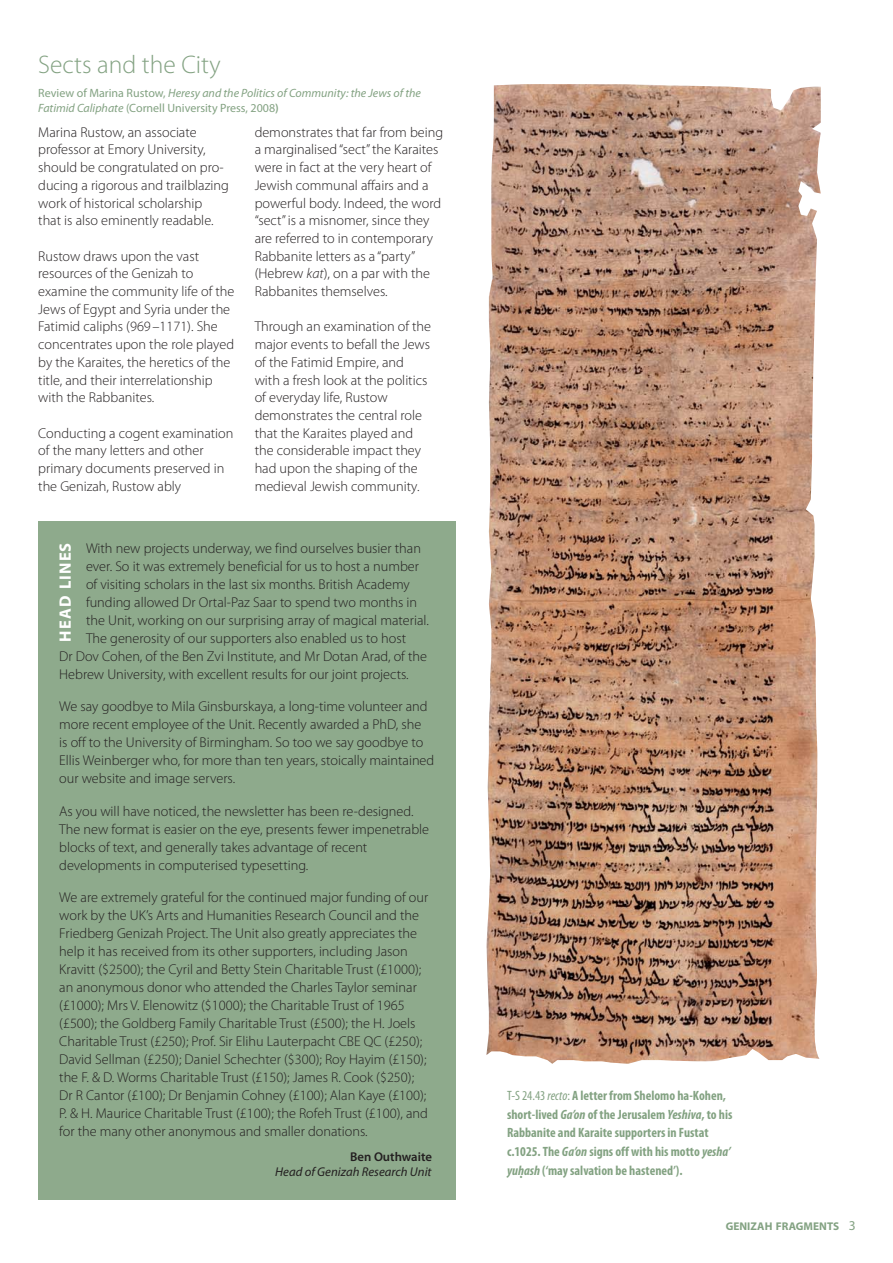
<style>
.page{position:relative;width:893px;height:1263px;background:#fff}
.page>*{position:absolute;margin:0;border:0;box-sizing:border-box;transform-origin:0 0}
.t1{font:300 25.5px "Myriad Pro";color:#83a282}
.t2{font:700 16.5px "Myriad Pro";letter-spacing:.07em;color:#fff}
.t3{font:300 14.25px/17.7px "Myriad Pro";color:#231f20}
.t4{font:700 condensed 13.5px/18.8px "Myriad Pro";color:#83a282}
.t5{font:italic 12.75px "Myriad Pro";color:#231f20}
.t6{font:600 12.75px "Myriad Pro";color:#231f20}
.t7{font:italic 12px/15px "Myriad Pro";color:#83a282}
.t8{font:700 11.25px "Myriad Pro";letter-spacing:.005em;color:#83a282}
.s1{font-style:normal}
.s2{font-weight:600;font-style:normal}
.s3{font-style:italic}
.s4{font-weight:400}
.s5{font-weight:400;font-style:italic}
.s6{font-weight:400;font-size:13.5px}
</style>
<div class="page">
<div style="left:38px;top:521px;width:418px;height:678px;background:#8eaa8c"></div>
<img style="left:486px;top:84px;width:335px;height:980px">
<h1 class="t1" style="left:38px;top:55px;width:184px">Sects and the City</h1>
<p class="t7" style="left:38px;top:85px;width:384px"><span class="s1">Review of Marina Rustow,</span> Heresy and the Politics of Community: the Jews of the<br>Fatimid Caliphate <span class="s1">(Cornell University Press, 2008</span><span class="s2">)</span></p>
<p class="t3" style="left:38px;top:124px;width:192px">Marina Rustow, an associate professor at Emory University, should be congratulated on pro - duc ing a rigorous and trailblazing work of historical scholarship that is also eminently readable.</p>
<p class="t3" style="left:38px;top:248px;width:198px">Rustow draws upon the vast resources of the Genizah to examine the community life of the<br>Jews of Egypt and Syria under the<br>Fatimid caliphs (969–1171). She concentrates upon the role played by the Karaites, the heretics of the title, and their interrelationship with the Rabbanites.</p>
<p class="t3" style="left:38px;top:425px;width:197px">Conducting a cogent examination of the many letters and other primary documents preserved in the Genizah, Rustow ably</p>
<p class="t3" style="left:255px;top:124px;width:190px">demonstrates that far from being a marginalised “sect” the Karaites were in fact at the very heart of<br>Jewish communal affairs and a powerful body. Indeed, the word “sect” is a misnomer, since they are referred to in contemporary<br>Rabbanite letters as a “party” (Hebrew <span class="s3">kat</span>), on a par with the<br>Rabbanites themselves.</p>
<p class="t3" style="left:255px;top:319px;width:178px">Through an examination of the major events to befall the Jews of the Fatimid Empire, and with a fresh look at the politics of everyday life, Rustow demonstrates the central role that the Karaites played and the considerable impact they had upon the shaping of the medieval Jewish community.</p>
<p class="t3" style="left:86px;top:540px;width:336px">With new projects underway, we find ourselves busier than</p>
<p class="t3" style="left:86px;top:558px;width:334px">ever. So it was extremely beneficial for us to host a number</p>
<p class="t3" style="left:86px;top:576px;width:325px">of visiting scholars in the last six months. British Academy</p>
<p class="t3" style="left:86px;top:594px;width:333px">funding allowed Dr Ortal-Paz Saar to spend two months in</p>
<p class="t3" style="left:86px;top:612px;width:344px">the Unit, working on our surprising array of magical material.</p>
<p class="t3" style="left:86px;top:630px;width:322px">The generosity of our supporters also enabled us to host</p>
<p class="t3" style="left:59px;top:648px;width:369px">Dr Dov Cohen, of the Ben Zvi Institute, and Mr Dotan Arad, of the</p>
<p class="t3" style="left:59px;top:666px;width:351px">Hebrew University, with excellent results for our joint projects.</p>
<p class="t3" style="left:59px;top:699px;width:377px">We say goodbye to Mila Ginsburskaya, a long-time volunteer and more recent employee of the Unit. Recently awarded a PhD, she<br>is off to the University of Birmingham. So too we say goodbye to Ellis Weinberger who, for more than ten years, stoically maintained our website and image servers.</p>
<p class="t3" style="left:59px;top:803px;width:371px">As you will have noticed, the newsletter has been re-designed.<br>The new format is easier on the eye, presents fewer impenetrable blocks of text, and generally takes advantage of recent developments in computerised typesetting.</p>
<p class="t3" style="left:59px;top:889px;width:370px">We are extremely grateful for the continued major funding of our work by the UK’s Arts and Humanities Research Council and the Friedberg Genizah Project. The Unit also greatly appreciates the help it has received from its other supporters, including Jason Kravitt ($2500); the Cyril and Betty Stein Charitable Trust (£1000); an anonymous donor who attended the Charles Taylor seminar (£1000); Mrs V. Elenowitz ($1000); the Charitable Trust of 1965 (£500); the Goldberg Family Charitable Trust (£500); the H. Joels Charitable Trust (£250); Prof. Sir Elihu Lauterpacht CBE QC (£250); David Sellman (£250); Daniel Schechter ($300); Roy Hayim (£150); the F. &amp; D. Worms Charitable Trust (£150); James R. Cook ($250); Dr R Cantor (£100); Dr Benjamin Cohney (£100); Alan Kaye (£100); P. &amp; H. Maurice Charitable Trust (£100); the Rofeh Trust (£100), and for the many other anonymous and smaller donations.</p>
<p class="t6" style="left:350px;top:1151px;width:83px">Ben Outhwaite</p>
<p class="t5" style="left:275px;top:1164px;width:158px">Head of Genizah Research Unit</p>
<p class="t2" style="left:59px;top:642px;width:101px;rotate:-90deg">HEAD LINES</p>
<p class="t4" style="left:507px;top:1087px;width:227px"><span class="s4">T-S 24.43</span> <span class="s5">recto</span><span class="s4">:</span> A letter from Shelomo ha-Kohen, short-lived <span class="s3">Ga’on</span> of the Jerusalem <span class="s3">Yeshiva</span>, to his Rabbanite and Karaite supporters in Fustat c.1025. The <span class="s3">Ga’on</span> signs off with his motto <span class="s3">yesha’ yuhash</span> (‘may salvation be hastened’).</p>
<p class="t4" style="left:520px;top:1165px;width:5px">.</p>
<p class="t8" style="left:726px;top:1222px;width:132px">GENIZAH FRAGMENTS <span class="s6">3</span></p>
</div>
